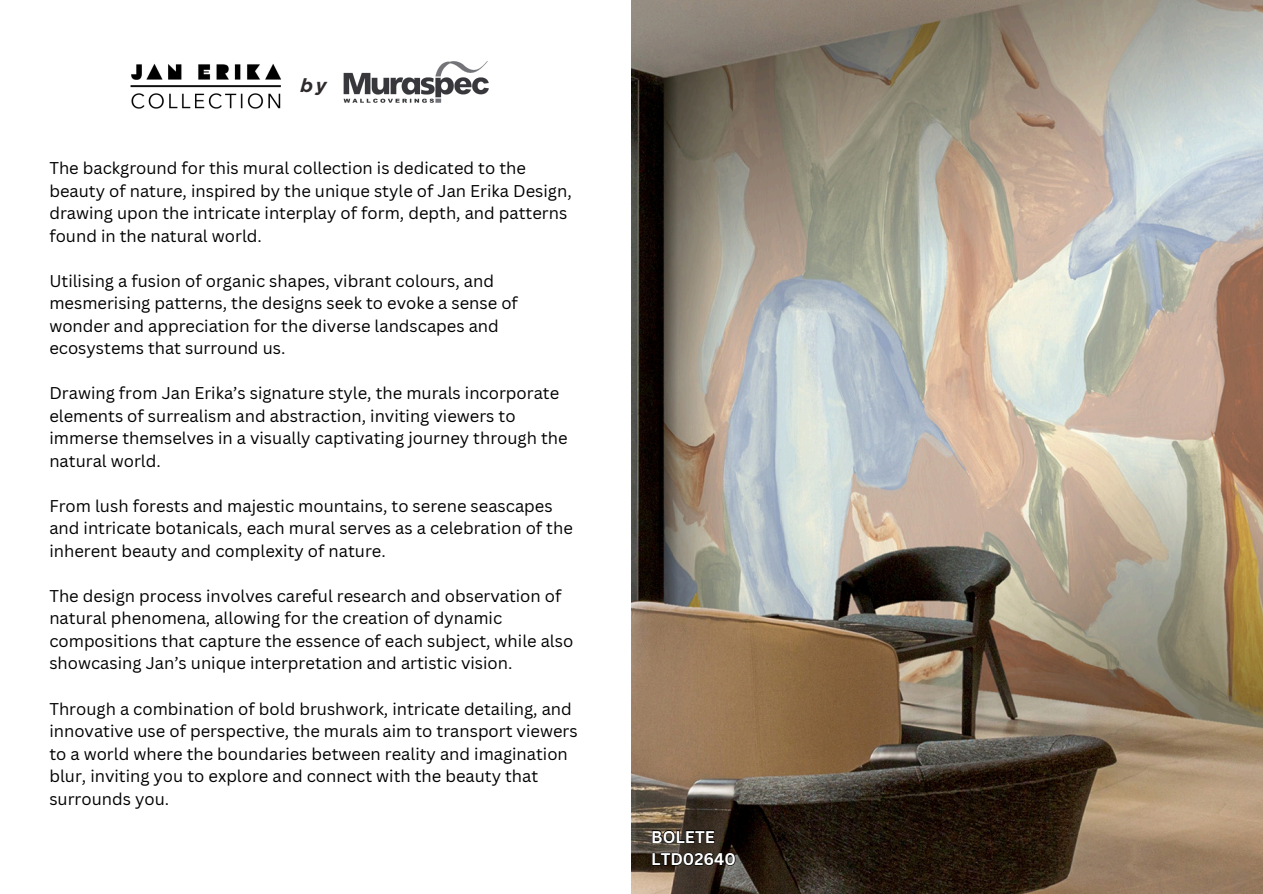
<style>
.page{position:relative;width:1263px;height:894px;background:#fff}
.page>*{position:absolute;margin:0;border:0;box-sizing:border-box;transform-origin:0 0}
.t1{font:italic 700 18.9px "Gotham";color:#2f2a2e}
.t2{font:16.5px/22.5px "Canva Sans";color:#000}
.t3{font:700 16.5px/22.5px "Canva Sans";color:#fff}
</style>
<div class="page">
<img style="left:631px;top:0;width:632px;height:893px">
<svg style="left:652px;top:829px;width:63px;height:14px"></svg>
<svg style="left:652px;top:851px;width:84px;height:15px"></svg>
<img style="left:130px;top:63px;width:151px;height:46px">
<img style="left:343px;top:61px;width:146px;height:42px">
<h2 class="t1" style="left:300px;top:74px;width:28px">by</h2>
<p class="t2" style="left:49px;top:156px;width:524px">The background for this mural collection is dedicated to the beauty of nature, inspired by the unique style of Jan Erika Design, drawing upon the intricate interplay of form, depth, and patterns found in the natural world.</p>
<p class="t2" style="left:49px;top:269px;width:470px">Utilising a fusion of organic shapes, vibrant colours, and mesmerising patterns, the designs seek to evoke a sense of wonder and appreciation for the diverse landscapes and ecosystems that surround us.</p>
<p class="t2" style="left:49px;top:381px;width:520px">Drawing from Jan Erika’s signature style, the murals incorporate elements of surrealism and abstraction, inviting viewers to immerse themselves in a visually captivating journey through the natural world.</p>
<p class="t2" style="left:49px;top:494px;width:525px">From lush forests and majestic mountains, to serene seascapes and intricate botanicals, each mural serves as a celebration of the inherent beauty and complexity of nature.</p>
<p class="t2" style="left:49px;top:584px;width:525px">The design process involves careful research and observation of natural phenomena, allowing for the creation of dynamic compositions that capture the essence of each subject, while also showcasing Jan’s unique interpretation and artistic vision.</p>
<p class="t2" style="left:49px;top:696px;width:530px">Through a combination of bold brushwork, intricate detailing, and innovative use of perspective, the murals aim to transport viewers to a world where the boundaries between reality and imagination blur, inviting you to explore and connect with the beauty that surrounds you.</p>
<p class="t3" style="left:651px;top:824px;width:86px">BOLETE<br>LTD02640</p>
</div>
